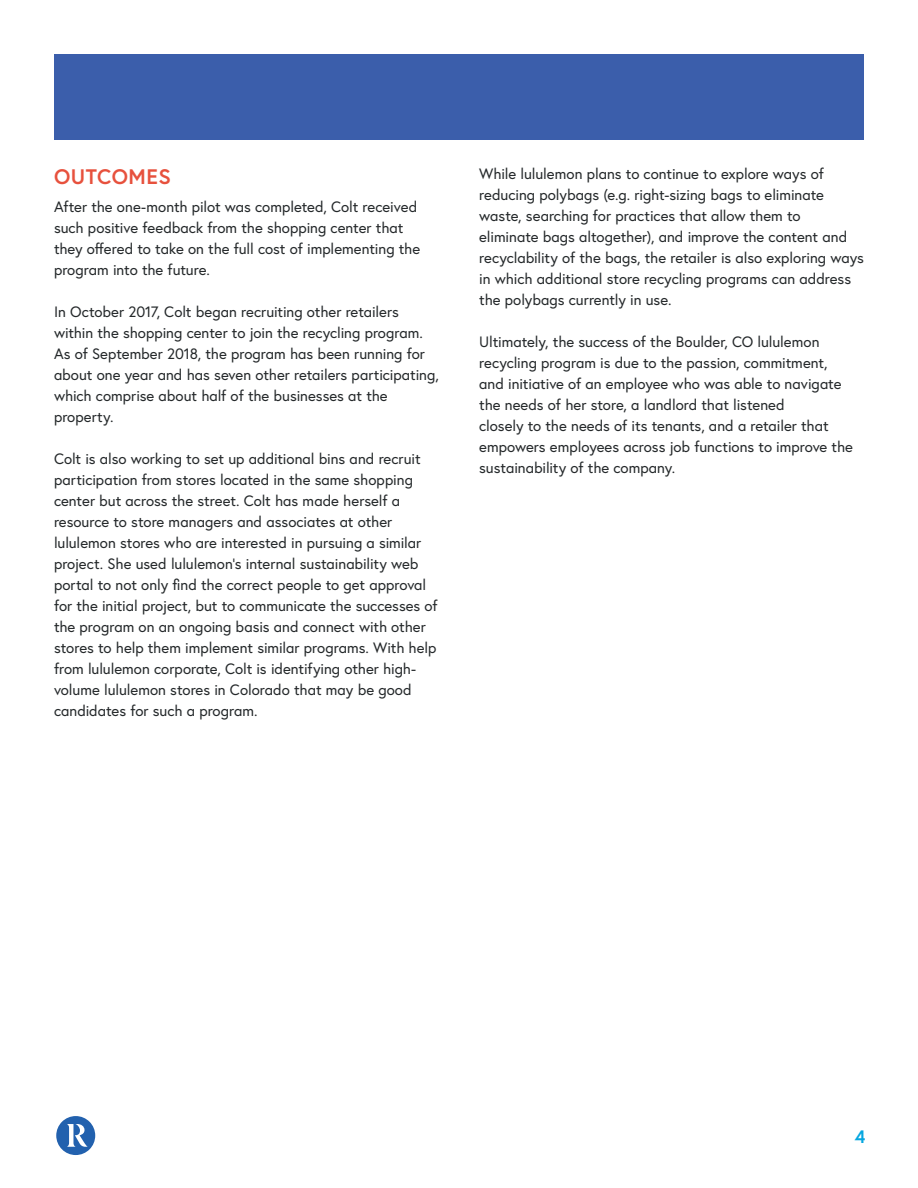
<style>
.page{position:relative;width:918px;height:1188px;background:#fff}
.page>*{position:absolute;margin:0;border:0;box-sizing:border-box;transform-origin:0 0}
.t1{font:700 21px "Europa";letter-spacing:.025em;color:#e7513d}
.t2{font:700 18px "Europa";color:#06a7e0}
.t3{font:15px/21px "Europa";letter-spacing:-.005em;color:#24282a}
</style>
<div class="page">
<svg style="left:56px;top:1116px;width:39px;height:39px"></svg>
<div style="left:54px;top:54px;width:810px;height:86px;background:#3b5eab"></div>
<h1 class="t1" style="left:54px;top:162px;width:119px">OUTCOMES</h1>
<p class="t3" style="left:54px;top:196px;width:368px">After the one-month pilot was completed, Colt received such positive feedback from the shopping center that they offered to take on the full cost of implementing the program into the future.</p>
<p class="t3" style="left:54px;top:301px;width:386px">In October 2017, Colt began recruiting other retailers within the shopping center to join the recycling program.<br>As of September 2018, the program has been running for about one year and has seven other retailers participating, which comprise about half of the businesses at the property.</p>
<p class="t3" style="left:54px;top:448px;width:385px">Colt is also working to set up additional bins and recruit participation from stores located in the same shopping center but across the street. Colt has made herself a resource to store managers and associates at other lululemon stores who are interested in pursuing a similar project. She used lululemon’s internal sustainability web portal to not only find the correct people to get approval for the initial project, but to communicate the successes of the program on an ongoing basis and connect with other stores to help them implement similar programs. With help from lululemon corporate, Colt is identifying other high&shy;volume lululemon stores in Colorado that may be good candidates for such a program.</p>
<p class="t3" style="left:479px;top:163px;width:386px">While lululemon plans to continue to explore ways of reducing polybags (e.g. right-sizing bags to eliminate waste, searching for practices that allow them to<br>eliminate bags altogether), and improve the content and recyclability of the bags, the retailer is also exploring ways in which additional store recycling programs can address the polybags currently in use.</p>
<p class="t3" style="left:479px;top:331px;width:375px">Ultimately, the success of the Boulder, CO lululemon recycling program is due to the passion, commitment, and initiative of an employee who was able to navigate the needs of her store, a landlord that listened<br>closely to the needs of its tenants, and a retailer that empowers employees across job functions to improve the sustainability of the company.</p>
<p class="t2" style="left:855px;top:1124px;width:12px">4</p>
</div>
